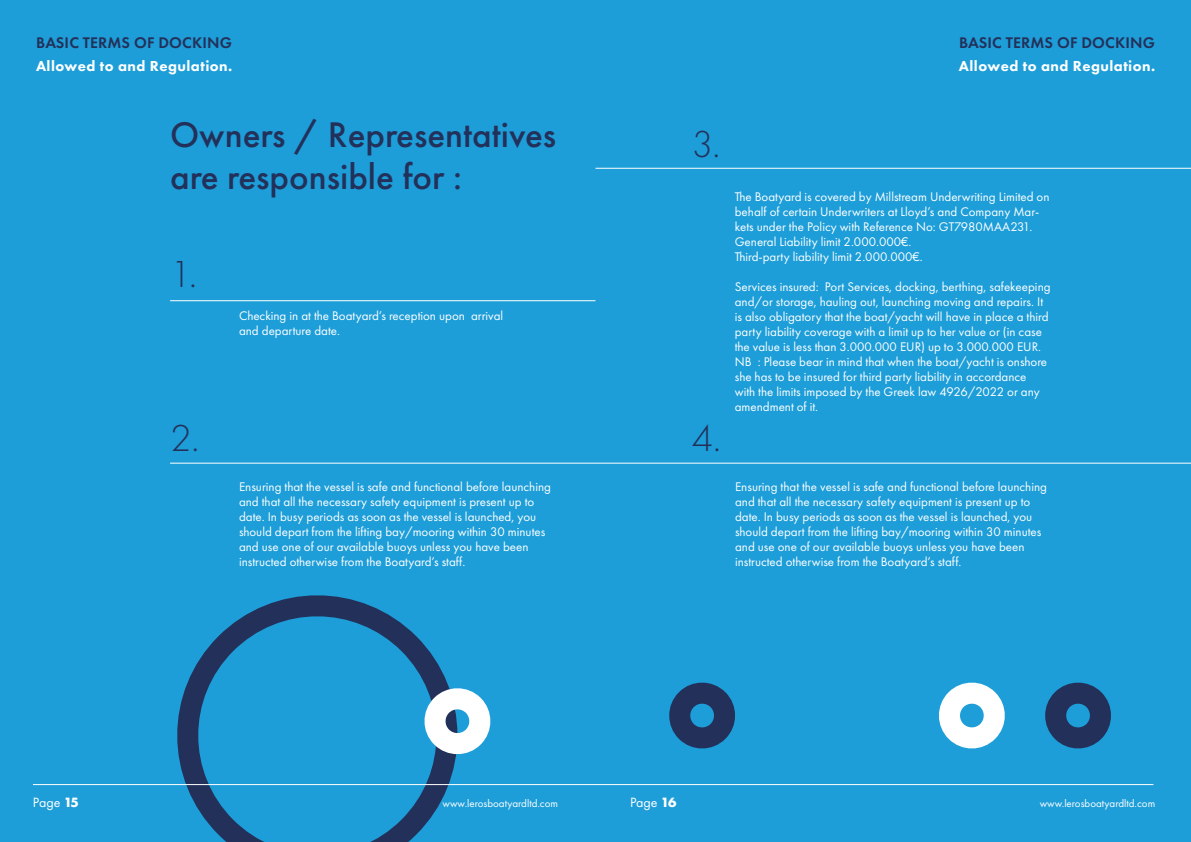
<style>
.page{position:relative;width:1191px;height:842px;background:#1d9ed9}
.page>*{position:absolute;margin:0;border:0;box-sizing:border-box;transform-origin:0 0}
.t1{font:300 39px "Futura PT";color:#23315a}
.t2{font:500 37px "Futura PT";color:#23315a}
.t3{font:600 16px "Futura PT";letter-spacing:.01em;color:#23315a}
.t4{font:800 15px "Futura PT";letter-spacing:.03em;color:#fff}
.t5{font:14px "Futura PT";color:#fff}
.t6{font:13px/15px "Futura PT";color:#fff}
.t7{font:11px "Futura PT";color:#fff}
.s1{font-weight:700}
</style>
<div class="page">
<hr style="left:595px;top:168px;width:596px;height:1px;background:#fff">
<hr style="left:170px;top:300px;width:425px;height:1px;background:#fff">
<hr style="left:170px;top:463px;width:1021px;height:1px;background:#fff">
<svg style="left:145px;top:595px;width:314px;height:247px"></svg>
<svg style="left:403px;top:667px;width:88px;height:108px"></svg>
<svg style="left:939px;top:682px;width:66px;height:67px"></svg>
<svg style="left:669px;top:682px;width:66px;height:67px"></svg>
<svg style="left:1045px;top:682px;width:66px;height:67px"></svg>
<hr style="left:33px;top:784px;width:1120px;height:1px;background:#fff">
<p class="t3" style="left:36px;top:33px;width:197px">BASIC TERMS OF DOCKING</p>
<p class="t4" style="left:36px;top:57px;width:198px">Allowed to and Regulation.</p>
<h2 class="t2" style="left:170px;top:112px;width:388px">Owners / Representatives</h2>
<h2 class="t2" style="left:170px;top:154px;width:293px">are responsible for :</h2>
<h1 class="t1" style="left:170px;top:252px;width:28px">1.</h1>
<h1 class="t1" style="left:170px;top:415px;width:31px">2.</h1>
<p class="t6" style="left:239px;top:308px;width:266px">Checking in at the Boatyard’s reception upon arrival and departure date.</p>
<p class="t3" style="left:959px;top:33px;width:197px">BASIC TERMS OF DOCKING</p>
<p class="t4" style="left:959px;top:57px;width:198px">Allowed to and Regulation.</p>
<h1 class="t1" style="left:692px;top:122px;width:30px">3.</h1>
<h1 class="t1" style="left:692px;top:415px;width:31px">4.</h1>
<p class="t6" style="left:735px;top:189px;width:316px">The Boatyard is covered by Millstream Underwriting Limited on behalf of certain Underwriters at Lloyd’s and Company Mar&shy;kets under the Policy with Reference No: GT7980MAA231.<br>General Liability limit 2.000.000€.<br>Third-party liability limit 2.000.000€.</p>
<p class="t6" style="left:735px;top:279px;width:317px">Services insured: Port Services, docking, berthing, safekeeping and/or storage, hauling out, launching moving and repairs. It is also obligatory that the boat/yacht will have in place a third party liability coverage with a limit up to her value or (in case the value is less than 3.000.000 EUR) up to 3.000.000 EUR.<br>NBΝ : Please bear in mind that when the boat/yacht is onshore she has to be insured for third party liability in accordance<br>with the limits imposed by the Greek law 4926/2022 or any amendment of it.</p>
<p class="t6" style="left:239px;top:479px;width:313px">Ensuring that the vessel is safe and functional before launching and that all the necessary safety equipment is present up to date. In busy periods as soon as the vessel is launched, you should depart from the lifting bay/mooring within 30 minutes and use one of our available buoys unless you have been instructed otherwise from the Boatyard’s staff.</p>
<p class="t6" style="left:735px;top:479px;width:313px">Ensuring that the vessel is safe and functional before launching and that all the necessary safety equipment is present up to date. In busy periods as soon as the vessel is launched, you should depart from the lifting bay/mooring within 30 minutes and use one of our available buoys unless you have been instructed otherwise from the Boatyard’s staff.</p>
<p class="t5" style="left:33px;top:794px;width:47px">Page <span class="s1">15</span></p>
<p class="t7" style="left:442px;top:797px;width:117px">www.lerosboatyardltd.com</p>
<p class="t5" style="left:630px;top:794px;width:48px">Page <span class="s1">16</span></p>
<p class="t7" style="left:1039px;top:797px;width:117px">www.lerosboatyardltd.com</p>
</div>
